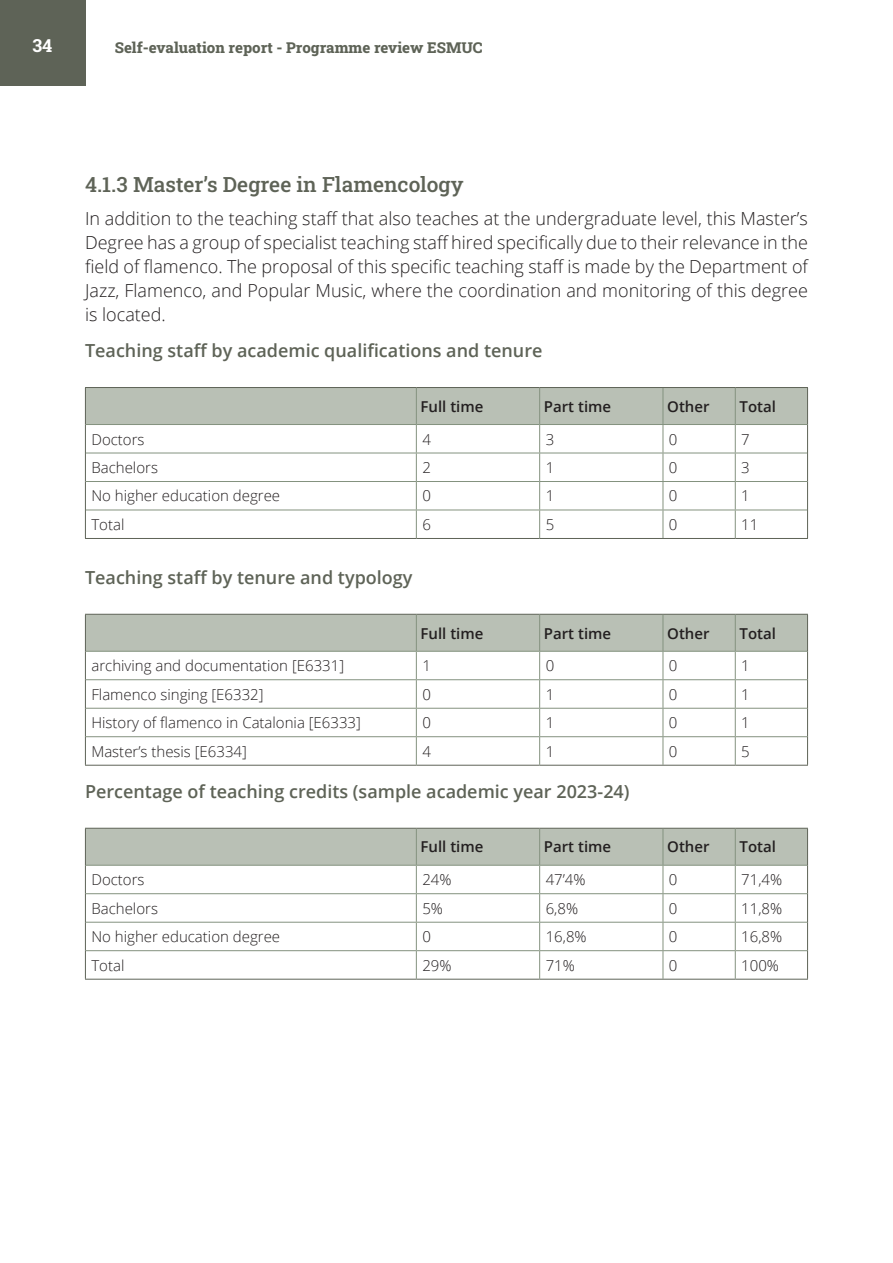
<style>
.page{position:relative;width:893px;height:1263px;background:#fff}
.page>*{position:absolute;margin:0;border:0;box-sizing:border-box;transform-origin:0 0}
.Tçitol_nivell_4{font:500 21px "Roboto Slab";color:#5e6357}
.Cos_de_text{font:300 18px/24px "Open Sans";color:#231f20;text-align:justify}
.Cos_de_text-2{font:600 18px "Open Sans";color:#5e6357}
.t1{font:700 18px "Roboto Slab";color:#fff}
.Dades_taula{font:300 15px "Open Sans";color:#231f20}
.Capçalera_taula{font:600 15px "Open Sans";color:#231f20}
.t2{font:800 15px "Roboto Slab";color:#5e6357}
</style>
<div class="page">
<div style="left:0;top:0;width:85px;height:85px;background:#5e6357"></div>
<hr style="left:85px;top:538px;width:331px;height:1px;background:#5e6357">
<hr style="left:416px;top:538px;width:124px;height:1px;background:#5e6357">
<hr style="left:540px;top:538px;width:123px;height:1px;background:#5e6357">
<hr style="left:663px;top:538px;width:72px;height:1px;background:#5e6357">
<hr style="left:735px;top:538px;width:73px;height:1px;background:#5e6357">
<svg style="left:85px;top:387px;width:723px;height:151px"></svg>
<hr style="left:85px;top:765px;width:331px;height:1px;background:#5e6357">
<hr style="left:416px;top:765px;width:124px;height:1px;background:#5e6357">
<hr style="left:540px;top:765px;width:123px;height:1px;background:#5e6357">
<hr style="left:663px;top:765px;width:72px;height:1px;background:#5e6357">
<hr style="left:735px;top:765px;width:73px;height:1px;background:#5e6357">
<svg style="left:85px;top:614px;width:723px;height:151px"></svg>
<hr style="left:85px;top:979px;width:331px;height:1px;background:#5e6357">
<hr style="left:416px;top:979px;width:124px;height:1px;background:#5e6357">
<hr style="left:540px;top:979px;width:123px;height:1px;background:#5e6357">
<hr style="left:663px;top:979px;width:72px;height:1px;background:#5e6357">
<hr style="left:735px;top:979px;width:73px;height:1px;background:#5e6357">
<svg style="left:85px;top:828px;width:723px;height:151px"></svg>
<p class="t1" style="left:33px;top:33px;width:21px">34</p>
<p class="t2" style="left:115px;top:37px;width:369px">Self-evaluation report - Programme review ESMUC</p>
<p class="Tçitol_nivell_4" style="left:85px;top:170px;width:380px">4.1.3 Master’s Degree in Flamencology</p>
<p class="Cos_de_text" style="left:85px;top:206px;width:724px">In addition to the teaching staff that also teaches at the undergraduate level, this Master’s Degree has a group of specialist teaching staff hired specifically due to their relevance in the field of flamenco. The proposal of this specific teaching staff is made by the Department of Jazz, Flamenco, and Popular Music, where the coordination and monitoring of this degree is located.</p>
<p class="Cos_de_text-2" style="left:85px;top:338px;width:459px">Teaching staff by academic qualifications and tenure</p>
<p class="Capçalera_taula" style="left:421px;top:396px;width:64px">Full time</p>
<p class="Capçalera_taula" style="left:544px;top:396px;width:69px">Part time</p>
<p class="Capçalera_taula" style="left:667px;top:396px;width:44px">Other</p>
<p class="Capçalera_taula" style="left:739px;top:396px;width:38px">Total</p>
<p class="Dades_taula" style="left:91px;top:429px;width:55px">Doctors</p>
<p class="Dades_taula" style="left:422px;top:429px;width:10px">4</p>
<p class="Dades_taula" style="left:546px;top:429px;width:10px">3</p>
<p class="Dades_taula" style="left:669px;top:429px;width:10px">0</p>
<p class="Dades_taula" style="left:741px;top:429px;width:10px">7</p>
<p class="Dades_taula" style="left:91px;top:457px;width:68px">Bachelors</p>
<p class="Dades_taula" style="left:422px;top:457px;width:10px">2</p>
<p class="Dades_taula" style="left:546px;top:457px;width:10px">1</p>
<p class="Dades_taula" style="left:669px;top:457px;width:10px">0</p>
<p class="Dades_taula" style="left:741px;top:457px;width:10px">3</p>
<p class="Dades_taula" style="left:91px;top:486px;width:190px">No higher education degree</p>
<p class="Dades_taula" style="left:422px;top:486px;width:10px">0</p>
<p class="Dades_taula" style="left:546px;top:486px;width:10px">1</p>
<p class="Dades_taula" style="left:669px;top:486px;width:10px">0</p>
<p class="Dades_taula" style="left:741px;top:486px;width:10px">1</p>
<p class="Dades_taula" style="left:91px;top:514px;width:35px">Total</p>
<p class="Dades_taula" style="left:422px;top:514px;width:10px">6</p>
<p class="Dades_taula" style="left:546px;top:514px;width:10px">5</p>
<p class="Dades_taula" style="left:669px;top:514px;width:10px">0</p>
<p class="Dades_taula" style="left:741px;top:514px;width:19px">11</p>
<p class="Cos_de_text-2" style="left:85px;top:565px;width:329px">Teaching staff by tenure and typology</p>
<p class="Capçalera_taula" style="left:421px;top:623px;width:64px">Full time</p>
<p class="Capçalera_taula" style="left:544px;top:623px;width:69px">Part time</p>
<p class="Capçalera_taula" style="left:667px;top:623px;width:44px">Other</p>
<p class="Capçalera_taula" style="left:739px;top:623px;width:38px">Total</p>
<p class="Dades_taula" style="left:91px;top:655px;width:254px">archiving and documentation [E6331]</p>
<p class="Dades_taula" style="left:422px;top:655px;width:10px">1</p>
<p class="Dades_taula" style="left:546px;top:655px;width:10px">0</p>
<p class="Dades_taula" style="left:669px;top:655px;width:10px">0</p>
<p class="Dades_taula" style="left:741px;top:655px;width:10px">1</p>
<p class="Dades_taula" style="left:91px;top:684px;width:174px">Flamenco singing [E6332]</p>
<p class="Dades_taula" style="left:422px;top:684px;width:10px">0</p>
<p class="Dades_taula" style="left:546px;top:684px;width:10px">1</p>
<p class="Dades_taula" style="left:669px;top:684px;width:10px">0</p>
<p class="Dades_taula" style="left:741px;top:684px;width:10px">1</p>
<p class="Dades_taula" style="left:91px;top:712px;width:271px">History of flamenco in Catalonia [E6333]</p>
<p class="Dades_taula" style="left:422px;top:712px;width:10px">0</p>
<p class="Dades_taula" style="left:546px;top:712px;width:10px">1</p>
<p class="Dades_taula" style="left:669px;top:712px;width:10px">0</p>
<p class="Dades_taula" style="left:741px;top:712px;width:10px">1</p>
<p class="Dades_taula" style="left:91px;top:741px;width:157px">Master’s thesis [E6334]</p>
<p class="Dades_taula" style="left:422px;top:741px;width:10px">4</p>
<p class="Dades_taula" style="left:546px;top:741px;width:10px">1</p>
<p class="Dades_taula" style="left:669px;top:741px;width:10px">0</p>
<p class="Dades_taula" style="left:741px;top:741px;width:10px">5</p>
<p class="Cos_de_text-2" style="left:85px;top:779px;width:546px">Percentage of teaching credits (sample academic year 2023-24)</p>
<p class="Capçalera_taula" style="left:421px;top:837px;width:64px">Full time</p>
<p class="Capçalera_taula" style="left:544px;top:837px;width:69px">Part time</p>
<p class="Capçalera_taula" style="left:667px;top:837px;width:44px">Other</p>
<p class="Capçalera_taula" style="left:739px;top:837px;width:38px">Total</p>
<p class="Dades_taula" style="left:91px;top:869px;width:55px">Doctors</p>
<p class="Dades_taula" style="left:422px;top:869px;width:31px">24%</p>
<p class="Dades_taula" style="left:546px;top:869px;width:41px">47’4%</p>
<p class="Dades_taula" style="left:669px;top:869px;width:10px">0</p>
<p class="Dades_taula" style="left:741px;top:869px;width:43px">71,4%</p>
<p class="Dades_taula" style="left:91px;top:898px;width:68px">Bachelors</p>
<p class="Dades_taula" style="left:422px;top:898px;width:22px">5%</p>
<p class="Dades_taula" style="left:546px;top:898px;width:34px">6,8%</p>
<p class="Dades_taula" style="left:669px;top:898px;width:10px">0</p>
<p class="Dades_taula" style="left:741px;top:898px;width:43px">11,8%</p>
<p class="Dades_taula" style="left:91px;top:926px;width:190px">No higher education degree</p>
<p class="Dades_taula" style="left:422px;top:926px;width:10px">0</p>
<p class="Dades_taula" style="left:546px;top:926px;width:43px">16,8%</p>
<p class="Dades_taula" style="left:669px;top:926px;width:10px">0</p>
<p class="Dades_taula" style="left:741px;top:926px;width:43px">16,8%</p>
<p class="Dades_taula" style="left:91px;top:955px;width:35px">Total</p>
<p class="Dades_taula" style="left:422px;top:955px;width:31px">29%</p>
<p class="Dades_taula" style="left:546px;top:955px;width:31px">71%</p>
<p class="Dades_taula" style="left:669px;top:955px;width:10px">0</p>
<p class="Dades_taula" style="left:741px;top:955px;width:39px">100%</p>
</div>
